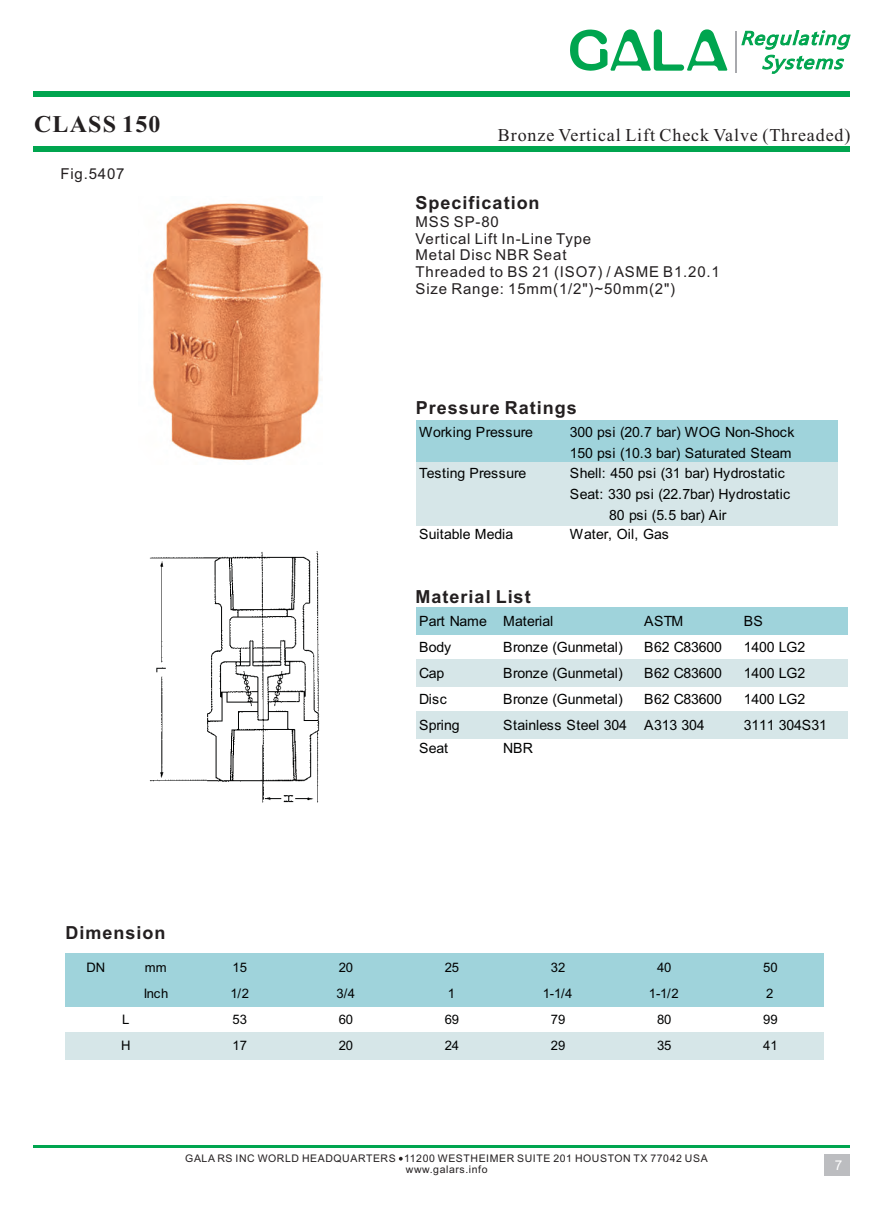
<style>
.page{position:relative;width:893px;height:1212px;background:#fff}
.page>*{position:absolute;margin:0;border:0;box-sizing:border-box;transform-origin:0 0}
.t1{font:700 24px "Times New Roman";letter-spacing:.05em;color:#231f20}
.t2{font:700 18px "Arial";letter-spacing:.055em;color:#231f20}
.t3{font:18px "Times New Roman";letter-spacing:.05em;color:#231f20}
.t4{font:15px/16.8px "Arial";letter-spacing:.055em;color:#231f20}
.t5{font:14.1px/20.7px "Arial";letter-spacing:-.015em;color:#010202}
.t6{font:14.1px "Arial";letter-spacing:.01em;color:#010202}
.t7{font:13.5px "Arial";color:#fff}
.t8{font:13.05px/26.1px "Arial";letter-spacing:-.01em;color:#010202}
.t9{font:10.5px "Arial";letter-spacing:.055em;color:#231f20}
</style>
<div class="page">
<div style="left:34px;top:91px;width:816px;height:5px;background:#00a54f"></div>
<div style="left:34px;top:146px;width:816px;height:5px;background:#00a54f"></div>
<hr style="left:34px;top:1145px;width:816px;height:3px;background:#00a54f">
<div style="left:824px;top:1154px;width:26px;height:22px;background:#bcbdc0"></div>
<svg style="left:399px;top:1157px;width:4px;height:3px"></svg>
<div style="left:65px;top:953px;width:758px;height:54px;background:#9fd3db"></div>
<div style="left:65px;top:1032px;width:758px;height:27px;background:#d6e6e8"></div>
<div style="left:416px;top:607px;width:431px;height:27px;background:#9fd3db"></div>
<div style="left:416px;top:659px;width:431px;height:27px;background:#d6e6e8"></div>
<div style="left:416px;top:711px;width:431px;height:28px;background:#d6e6e8"></div>
<hr style="left:735px;top:31px;width:1px;height:42px;background:#a8a9ad">
<svg style="left:741px;top:30px;width:110px;height:44px"></svg>
<svg style="left:570px;top:29px;width:157px;height:42px"></svg>
<img style="left:152px;top:203px;width:171px;height:257px">
<div style="left:416px;top:421px;width:422px;height:42px;background:#9fd3db"></div>
<div style="left:416px;top:462px;width:422px;height:63px;background:#d6e6e8"></div>
<img style="left:149px;top:551px;width:171px;height:252px">
<h1 class="t1" style="left:34px;top:116px;width:128px">CLASS 150</h1>
<p class="t4" style="left:60px;top:167px;width:66px">Fig.5407</p>
<p class="t3" style="left:498px;top:128px;width:354px">Bronze Vertical Lift Check Valve (Threaded)</p>
<p class="t2" style="left:416px;top:196px;width:126px">Specification</p>
<p class="t4" style="left:416px;top:215px;width:306px">MSS SP-80<br>Vertical Lift In-Line Type<br>Metal Disc NBR Seat<br>Threaded to BS 21 (ISO7) / ASME B1.20.1<br>Size Range: 15mm(1/2")~50mm(2")</p>
<p class="t2" style="left:416px;top:401px;width:163px">Pressure Ratings</p>
<p class="t5" style="left:419px;top:423px;width:115px">Working Pressure</p>
<p class="t5" style="left:570px;top:423px;width:226px">300 psi (20.7 bar) WOG Non-Shock<br>150 psi (10.3 bar) Saturated Steam</p>
<p class="t5" style="left:419px;top:464px;width:109px">Testing Pressure</p>
<p class="t5" style="left:570px;top:464px;width:216px">Shell: 450 psi (31 bar) Hydrostatic</p>
<p class="t5" style="left:570px;top:485px;width:222px">Seat: 330 psi (22.7bar) Hydrostatic</p>
<p class="t5" style="left:609px;top:506px;width:119px">80 psi (5.5 bar) Air</p>
<p class="t6" style="left:419px;top:529px;width:96px">Suitable Media</p>
<p class="t5" style="left:570px;top:525px;width:100px">Water, Oil, Gas</p>
<p class="t2" style="left:416px;top:590px;width:117px">Material List</p>
<p class="t5" style="left:419px;top:611px;width:136px">Part Name Material</p>
<p class="t5" style="left:644px;top:611px;width:41px">ASTM</p>
<p class="t5" style="left:744px;top:611px;width:21px">BS</p>
<p class="t5" style="left:419px;top:638px;width:34px">Body</p>
<p class="t5" style="left:503px;top:638px;width:121px">Bronze (Gunmetal)</p>
<p class="t5" style="left:644px;top:638px;width:79px">B62 C83600</p>
<p class="t5" style="left:744px;top:638px;width:63px">1400 LG2</p>
<p class="t5" style="left:419px;top:664px;width:27px">Cap</p>
<p class="t5" style="left:503px;top:664px;width:121px">Bronze (Gunmetal)</p>
<p class="t5" style="left:644px;top:664px;width:79px">B62 C83600</p>
<p class="t5" style="left:744px;top:664px;width:63px">1400 LG2</p>
<p class="t5" style="left:419px;top:690px;width:29px">Disc</p>
<p class="t5" style="left:503px;top:690px;width:121px">Bronze (Gunmetal)</p>
<p class="t5" style="left:644px;top:690px;width:79px">B62 C83600</p>
<p class="t5" style="left:744px;top:690px;width:63px">1400 LG2</p>
<p class="t5" style="left:419px;top:716px;width:42px">Spring</p>
<p class="t5" style="left:503px;top:716px;width:203px">Stainless Steel 304 A313 304</p>
<p class="t5" style="left:744px;top:716px;width:85px">3111 304S31</p>
<p class="t5" style="left:419px;top:739px;width:31px">Seat</p>
<p class="t5" style="left:503px;top:739px;width:31px">NBR</p>
<p class="t2" style="left:65px;top:926px;width:102px">Dimension</p>
<p class="t8" style="left:87px;top:955px;width:20px">DN</p>
<p class="t8" style="left:145px;top:955px;width:24px">mm</p>
<p class="t8" style="left:233px;top:955px;width:16px">15</p>
<p class="t8" style="left:339px;top:955px;width:16px">20</p>
<p class="t8" style="left:445px;top:955px;width:16px">25</p>
<p class="t8" style="left:551px;top:955px;width:16px">32</p>
<p class="t8" style="left:657px;top:955px;width:16px">40</p>
<p class="t8" style="left:763px;top:955px;width:16px">50</p>
<p class="t8" style="left:144px;top:981px;width:26px">Inch</p>
<p class="t8" style="left:230px;top:981px;width:20px">1/2</p>
<p class="t8" style="left:337px;top:981px;width:20px">3/4</p>
<p class="t8" style="left:448px;top:981px;width:9px">1</p>
<p class="t8" style="left:543px;top:981px;width:31px">1-1/4</p>
<p class="t8" style="left:649px;top:981px;width:31px">1-1/2</p>
<p class="t8" style="left:766px;top:981px;width:9px">2</p>
<p class="t8" style="left:233px;top:1007px;width:16px">53</p>
<p class="t8" style="left:339px;top:1007px;width:16px">60</p>
<p class="t8" style="left:445px;top:1007px;width:16px">69</p>
<p class="t8" style="left:551px;top:1007px;width:16px">79</p>
<p class="t8" style="left:657px;top:1007px;width:16px">80</p>
<p class="t8" style="left:763px;top:1007px;width:16px">99</p>
<p class="t8" style="left:233px;top:1033px;width:16px">17</p>
<p class="t8" style="left:339px;top:1033px;width:16px">20</p>
<p class="t8" style="left:445px;top:1033px;width:16px">24</p>
<p class="t8" style="left:551px;top:1033px;width:16px">29</p>
<p class="t8" style="left:657px;top:1033px;width:16px">35</p>
<p class="t8" style="left:763px;top:1033px;width:16px">41</p>
<p class="t8" style="left:121px;top:1007px;width:11px">L<br>H</p>
<p class="t9" style="left:185px;top:1154px;width:524px">GALA RS INC WORLD HEADQUARTERS 11200 WESTHEIMER SUITE 201 HOUSTON TX 77042 USA</p>
<p class="t9" style="left:406px;top:1165px;width:83px">www.galars.info</p>
<p class="t7" style="left:835px;top:1160px;width:9px">7</p>
</div>
